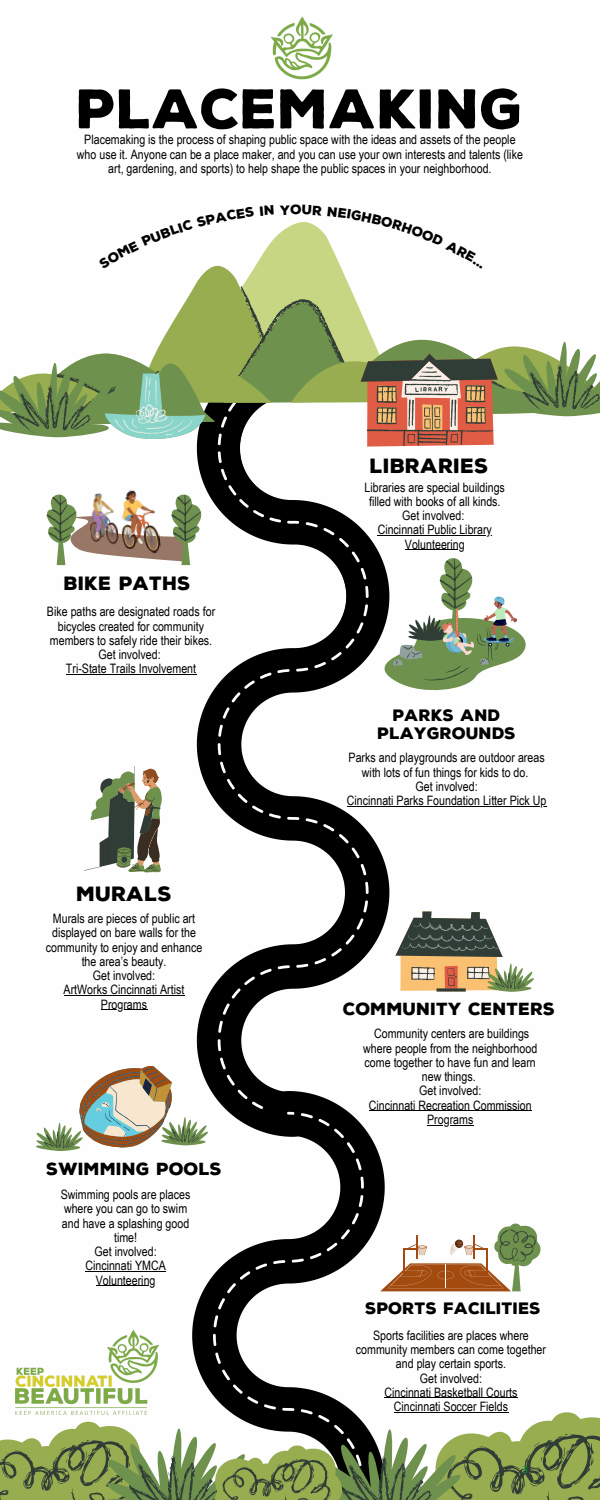
<style>
.page{position:relative;width:600px;height:1500px;background:#fff}
.page>*{position:absolute;margin:0;border:0;box-sizing:border-box;transform-origin:0 0}
.t1{font:900 53.9px "Nexa Rust Sans";color:#000}
.t2{font:900 20px "Nexa Rust Sans";color:#000}
.t3{font:900 18.7px "Nexa Rust Sans";color:#000}
.t4{font:900 17px "Nexa Rust Sans";color:#000}
.t5{font:900 16px/18px "Nexa Rust Sans";color:#000;text-align:center}
.t6{font:13px/14.2px "Arial Narrow";color:#000;text-align:center}
.t7{font:11px "Myriad Pro";color:#009640}
</style>
<div class="page">
<svg style="left:197px;top:447px;width:192px;height:644px"></svg>
<svg style="left:218px;top:447px;width:151px;height:644px"></svg>
<svg style="left:371px;top:556px;width:155px;height:140px"></svg>
<svg style="left:192px;top:1091px;width:193px;height:307px"></svg>
<svg style="left:213px;top:1112px;width:151px;height:299px"></svg>
<svg style="left:395px;top:911px;width:139px;height:81px"></svg>
<svg style="left:36px;top:1058px;width:173px;height:96px"></svg>
<svg style="left:0;top:1411px;width:600px;height:89px"></svg>
<svg style="left:84px;top:766px;width:78px;height:106px"></svg>
<svg style="left:380px;top:1223px;width:161px;height:68px"></svg>
<svg style="left:46px;top:492px;width:157px;height:73px"></svg>
<img style="left:87px;top:490px;width:74px;height:69px">
<img style="left:271px;top:16px;width:62px;height:64px">
<img style="left:16px;top:1330px;width:142px;height:84px">
<hr style="left:378px;top:535px;width:114px;height:1px;background:#000">
<hr style="left:405px;top:549px;width:60px;height:1px;background:#000">
<hr style="left:66px;top:674px;width:130px;height:1px;background:#000">
<hr style="left:347px;top:806px;width:200px;height:1px;background:#000">
<hr style="left:64px;top:995px;width:120px;height:1px;background:#000">
<hr style="left:101px;top:1009px;width:46px;height:1px;background:#000">
<hr style="left:369px;top:1110px;width:163px;height:1px;background:#000">
<hr style="left:427px;top:1125px;width:46px;height:1px;background:#000">
<hr style="left:85px;top:1271px;width:81px;height:1px;background:#000">
<hr style="left:96px;top:1285px;width:60px;height:1px;background:#000">
<hr style="left:384px;top:1398px;width:134px;height:1px;background:#000">
<hr style="left:394px;top:1412px;width:114px;height:1px;background:#000">
<svg style="left:0;top:222px;width:600px;height:225px"></svg>
<h4 class="t1" style="left:77px;top:77px;width:448px">PLACEMAKING</h4>
<p class="t6" style="left:77px;top:133px;width:448px">Placemaking is the process of shaping public space with the ideas and assets of the people who use it. Anyone can be a place maker, and you can use your own interests and talents (like art, gardening, and sports) to help shape the public spaces in your neighborhood.</p>
<h2 class="t3" style="left:64px;top:573px;width:128px">BIKE PATHS</h2>
<p class="t6" style="left:47px;top:604px;width:170px">Bike paths are designated roads for bicycles created for community members to safely ride their bikes.</p>
<p class="t6" style="left:99px;top:647px;width:64px">Get involved:</p>
<p class="t6" style="left:66px;top:661px;width:132px">Tri-State Trails Involvement</p>
<h2 class="t2" style="left:76px;top:882px;width:97px">MURALS</h2>
<p class="t6" style="left:46px;top:911px;width:158px">Murals are pieces of public art displayed on bare walls for the community to enjoy and enhance the area’s beauty.</p>
<p class="t6" style="left:93px;top:968px;width:64px">Get involved:</p>
<p class="t6" style="left:64px;top:983px;width:122px">ArtWorks Cincinnati Artist</p>
<p class="t6" style="left:101px;top:997px;width:48px">Programs</p>
<p class="t4" style="left:46px;top:1159px;width:177px">SWIMMING POOLS</p>
<p class="t6" style="left:61px;top:1187px;width:131px">Swimming pools are places where you can go to swim and have a splashing good time!</p>
<p class="t6" style="left:95px;top:1244px;width:64px">Get involved:</p>
<h3 class="t6" style="left:85px;top:1258px;width:82px">Cincinnati YMCA</h3>
<p class="t6" style="left:96px;top:1273px;width:61px">Volunteering</p>
<p class="t2" style="left:370px;top:454px;width:120px">LIBRARIES</p>
<p class="t6" style="left:365px;top:480px;width:142px">Libraries are special buildings filled with books of all kinds.</p>
<p class="t6" style="left:402px;top:508px;width:64px">Get involved:</p>
<p class="t6" style="left:378px;top:523px;width:116px">Cincinnati Public Library</p>
<p class="t6" style="left:405px;top:537px;width:61px">Volunteering</p>
<p class="t5" style="left:378px;top:706px;width:140px">PARKS AND<br>PLAYGROUNDS</p>
<p class="t6" style="left:349px;top:751px;width:198px">Parks and playgrounds are outdoor areas with lots of fun things for kids to do.</p>
<p class="t6" style="left:416px;top:779px;width:64px">Get involved:</p>
<p class="t6" style="left:347px;top:793px;width:201px">Cincinnati Parks Foundation Litter Pick Up</p>
<p class="t4" style="left:343px;top:999px;width:213px">COMMUNITY CENTERS</p>
<p class="t6" style="left:363px;top:1027px;width:176px">Community centers are buildings where people from the neighborhood come together to have fun and learn new things.</p>
<p class="t6" style="left:419px;top:1084px;width:64px">Get involved:</p>
<p class="t6" style="left:369px;top:1098px;width:164px">Cincinnati Recreation Commission</p>
<p class="t6" style="left:427px;top:1112px;width:48px">Programs</p>
<p class="t5" style="left:365px;top:1300px;width:177px">SPORTS FACILITIES</p>
<p class="t6" style="left:356px;top:1328px;width:192px">Sports facilities are places where community members can come together and play certain sports.</p>
<p class="t6" style="left:420px;top:1371px;width:64px">Get involved:</p>
<h2 class="t6" style="left:384px;top:1385px;width:135px">Cincinnati Basketball Courts</h2>
<p class="t6" style="left:394px;top:1399px;width:116px">Cincinnati Soccer Fields</p>
<p class="t7" style="left:522px;top:1463px;width:7px">3</p>
</div>
